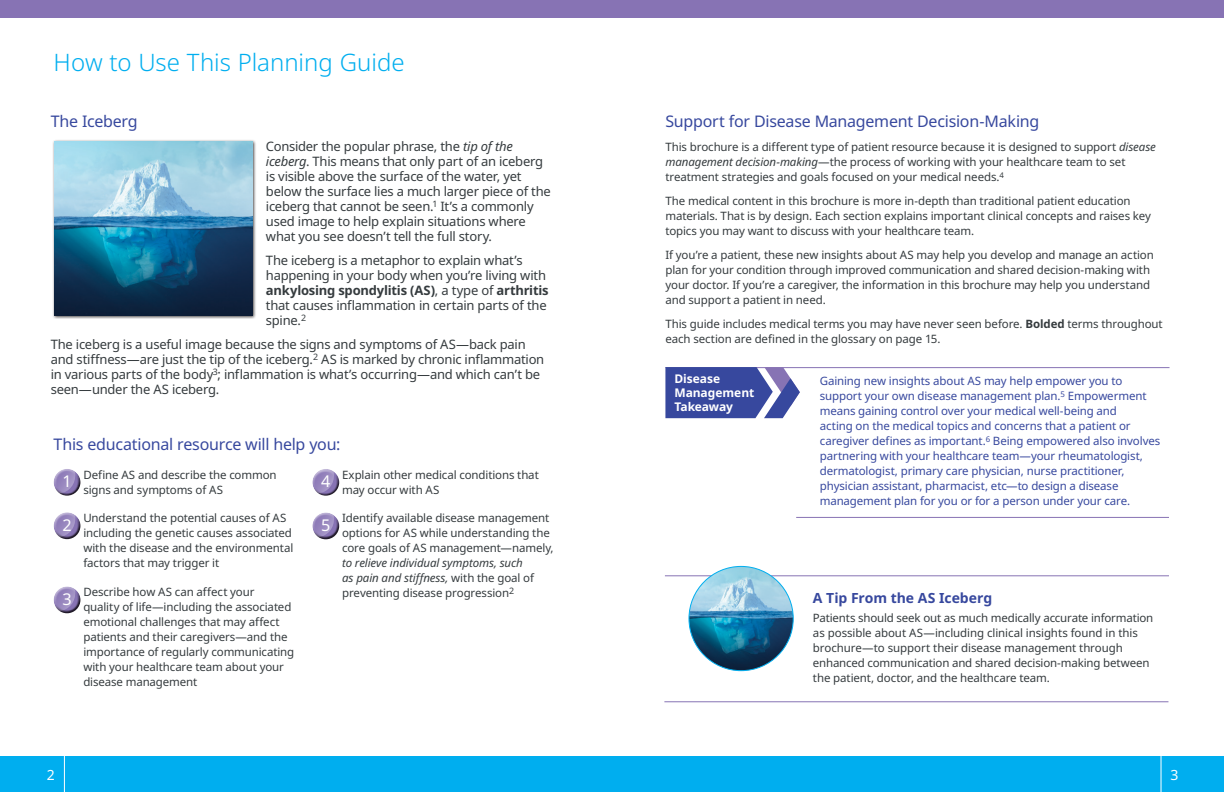
<style>
.page{position:relative;width:1224px;height:792px;background:#fff}
.page>*{position:absolute;margin:0;border:0;box-sizing:border-box;transform-origin:0 0}
.t1{font:300 24px "Noto Sans";color:#00aeef}
.t2{font:16.2px "Noto Sans";color:#fff}
.t3{font:16px "Noto Sans";letter-spacing:-.015em;color:#37489e}
.t4{font:700 14px "Noto Sans";letter-spacing:-.005em;color:#37489e}
.t5{font:14px "Noto Sans";color:#fff}
.t6{font:13px/15px "Noto Sans";letter-spacing:-.02em;color:#353b3e}
.t7{font:700 12px/14px "Noto Sans";letter-spacing:-.005em;color:#fff}
.t8{font:11.5px/15px "Noto Sans";letter-spacing:-.01em;color:#353b3e}
.t9{font:11.5px/15px "Noto Sans";letter-spacing:-.01em;color:#37489e}
.t10{font:italic 11.5px/15px "Noto Sans";letter-spacing:-.01em;color:#353b3e}
.s1{font-style:italic}
.s2{font-weight:700}
.s3{font-style:normal}
</style>
<div class="page">
<div style="left:0;top:0;width:612px;height:17px;background:#8773b4"></div>
<div style="left:0;top:756px;width:612px;height:36px;background:#00aeef"></div>
<div style="left:52px;top:140px;width:204px;height:179px;background:#231f20;opacity:.88"></div>
<img style="left:54px;top:142px;width:198px;height:173px">
<div style="left:53px;top:473px;width:29px;height:23px;background:#231f20;opacity:.88"></div>
<svg style="left:54px;top:469px;width:22px;height:25px"></svg>
<div style="left:53px;top:517px;width:29px;height:22px;background:#231f20;opacity:.88"></div>
<svg style="left:54px;top:512px;width:22px;height:26px"></svg>
<div style="left:53px;top:591px;width:29px;height:23px;background:#231f20;opacity:.88"></div>
<svg style="left:54px;top:586px;width:22px;height:26px"></svg>
<div style="left:312px;top:473px;width:29px;height:23px;background:#231f20;opacity:.88"></div>
<svg style="left:312px;top:469px;width:23px;height:25px"></svg>
<div style="left:312px;top:517px;width:29px;height:23px;background:#231f20;opacity:.88"></div>
<svg style="left:312px;top:513px;width:23px;height:25px"></svg>
<svg style="left:63px;top:756px;width:2px;height:36px"></svg>
<div style="left:612px;top:0;width:612px;height:17px;background:#8773b4"></div>
<div style="left:612px;top:756px;width:612px;height:36px;background:#00aeef"></div>
<hr style="left:665px;top:367px;width:505px;height:1px;background:#8773b4">
<hr style="left:796px;top:517px;width:373px;height:1px;background:#8773b4">
<svg style="left:665px;top:367px;width:135px;height:51px;background:#5461ab"></svg>
<hr style="left:665px;top:575px;width:504px;height:1px;background:#8773b4">
<hr style="left:664px;top:701px;width:504px;height:1px;background:#8773b4">
<img style="left:689px;top:566px;width:104px;height:105px;border-radius:52px">
<svg style="left:1161px;top:756px;width:1px;height:36px"></svg>
<h1 class="t1" style="left:54px;top:45px;width:353px">How to Use This Planning Guide</h1>
<h3 class="t3" style="left:51px;top:110px;width:89px">The Iceberg</h3>
<p class="t6" style="left:266px;top:139px;width:286px">Consider the popular phrase, the <span class="s1">tip of the iceberg</span>. This means that only part of an iceberg is visible above the surface of the water, yet below the surface lies a much larger piece of the iceberg that cannot be seen.<sup>1</sup> It’s a commonly used image to help explain situations where what you see doesn’t tell the full story.</p>
<p class="t6" style="left:266px;top:253px;width:284px">The iceberg is a metaphor to explain what’s happening in your body when you’re living with <span class="s2">ankylosing spondylitis (AS)</span>, a type of <span class="s2">arthritis </span>that causes inflammation in certain parts of the spine.<sup>2</sup></p>
<p class="t6" style="left:51px;top:337px;width:495px">The iceberg is a useful image because the signs and symptoms of AS—back pain and stiffness—are just the tip of the iceberg.<sup>2</sup> AS is marked by chronic inflammation in various parts of the body<sup>3</sup>; inflammation is what’s occurring—and which can’t be seen—under the AS iceberg.</p>
<h3 class="t3" style="left:54px;top:433px;width:288px">This educational resource will help you:</h3>
<h2 class="t2" style="left:62px;top:470px;width:11px">1</h2>
<p class="t8" style="left:83px;top:467px;width:195px">Define AS and describe the common signs and symptoms of AS</p>
<h2 class="t2" style="left:62px;top:514px;width:11px">2</h2>
<p class="t8" style="left:83px;top:511px;width:211px">Understand the potential causes of AS including the genetic causes associated with the disease and the environmental factors that may trigger it</p>
<h2 class="t2" style="left:62px;top:588px;width:11px">3</h2>
<p class="t8" style="left:83px;top:584px;width:213px">Describe how AS can affect your<br>quality of life—including the associated emotional challenges that may affect patients and their caregivers—and the importance of regularly communicating with your healthcare team about your disease management</p>
<h2 class="t2" style="left:321px;top:470px;width:11px">4</h2>
<p class="t8" style="left:342px;top:467px;width:198px">Explain other medical conditions that may occur with AS</p>
<h2 class="t2" style="left:321px;top:514px;width:11px">5</h2>
<p class="t8" style="left:342px;top:511px;width:213px">Identify available disease management options for AS while understanding the core goals of AS management—namely,</p>
<p class="t10" style="left:342px;top:556px;width:193px">to relieve individual symptoms, such as pain and stiffness, <span class="s3">with the goal of preventing disease progression</span><sup>2</sup></p>
<p class="t5" style="left:47px;top:765px;width:10px">2</p>
<h3 class="t3" style="left:665px;top:110px;width:375px">Support for Disease Management Decision-Making</h3>
<p class="t8" style="left:665px;top:140px;width:492px">This brochure is a different type of patient resource because it is designed to support <span class="s1">disease management decision-making</span>—the process of working with your healthcare team to set treatment strategies and goals focused on your medical needs.<sup>4</sup></p>
<p class="t8" style="left:665px;top:194px;width:487px">The medical content in this brochure is more in-depth than traditional patient education materials. That is by design. Each section explains important clinical concepts and raises key topics you may want to discuss with your healthcare team.</p>
<p class="t8" style="left:665px;top:248px;width:490px">If you’re a patient, these new insights about AS may help you develop and manage an action plan for your condition through improved communication and shared decision-making with your doctor. If you’re a caregiver, the information in this brochure may help you understand and support a patient in need.</p>
<p class="t8" style="left:665px;top:317px;width:499px">This guide includes medical terms you may have never seen before. <span class="s2">Bolded</span> terms throughout each section are defined in the glossary on page 15.</p>
<p class="t7" style="left:674px;top:372px;width:81px">Disease<br>Management<br>Takeaway</p>
<p class="t9" style="left:820px;top:374px;width:342px">Gaining new insights about AS may help empower you to support your own disease management plan.<sup>5</sup> Empowerment means gaining control over your medical well-being and<br>acting on the medical topics and concerns that a patient or caregiver defines as important.<sup>6</sup> Being empowered also involves partnering with your healthcare team—your rheumatologist, dermatologist, primary care physician, nurse practitioner, physician assistant, pharmacist, etc—to design a disease management plan for you or for a person under your care.</p>
<p class="t4" style="left:813px;top:588px;width:181px">A Tip From the AS Iceberg</p>
<p class="t8" style="left:813px;top:610px;width:342px">Patients should seek out as much medically accurate information as possible about AS—including clinical insights found in this brochure—to support their disease management through enhanced communication and shared decision-making between the patient, doctor, and the healthcare team.</p>
<p class="t5" style="left:1171px;top:765px;width:10px">3</p>
</div>
